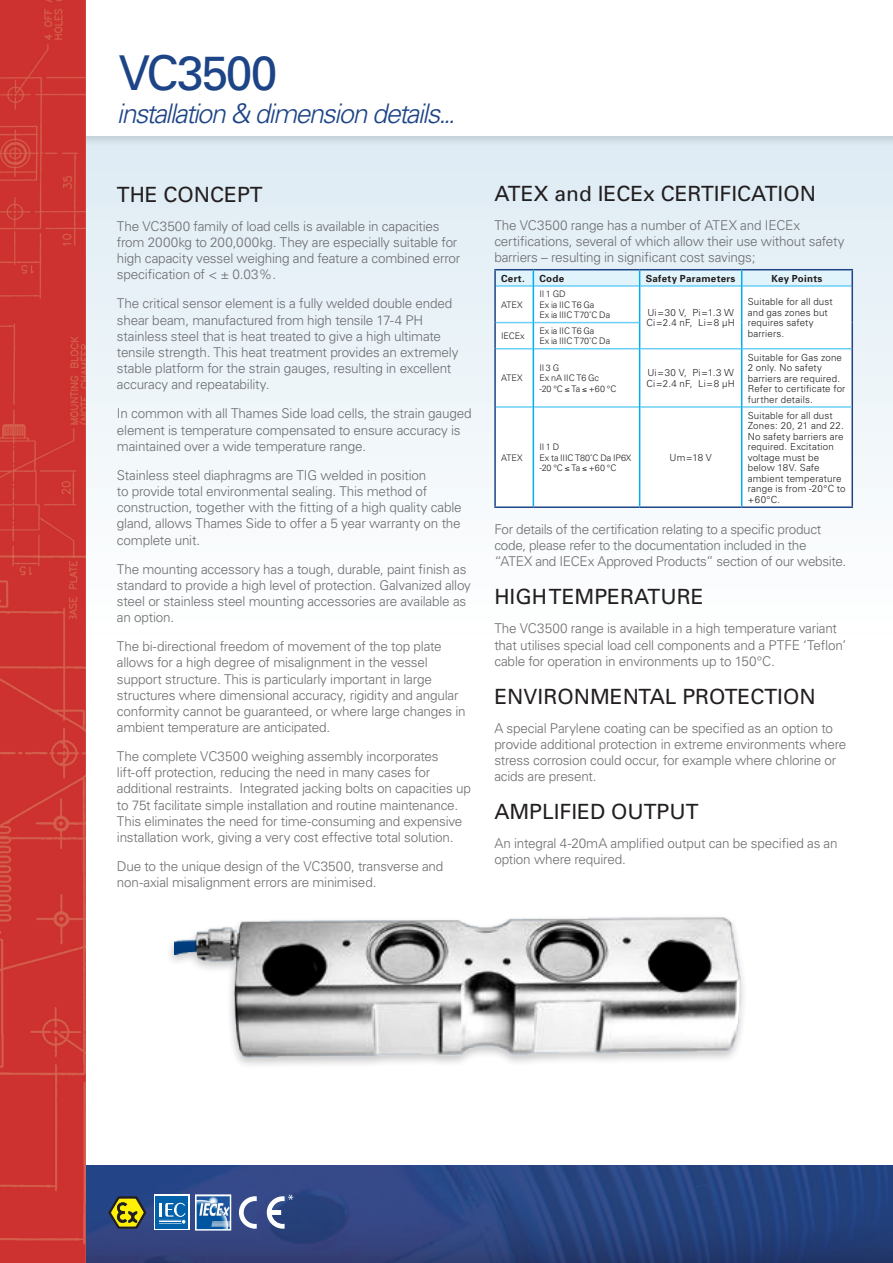
<style>
.page{position:relative;width:893px;height:1263px;background:#fff}
.page>*{position:absolute;margin:0;border:0;box-sizing:border-box;transform-origin:0 0}
.t1{font:48px "Univers";letter-spacing:-.04em;color:#1d4487}
.t2{font:italic 300 27px "Univers";letter-spacing:-.06em;color:#1d4487}
.t3{font:21px "Univers";color:#231f20}
.t4{font:300 13.5px/16.2px "Univers";letter-spacing:-.015em;color:#6c6d70}
.t5{font:300 9.75px/10.5px "Univers";letter-spacing:.015em;color:#231f20}
.t6{font:700 9.75px "Univers";letter-spacing:.03em;color:#231f20}
.t7{font:300 9px/10.5px "Univers";letter-spacing:-.01em;color:#231f20}
</style>
<div class="page">
<img style="left:85px;top:1165px;width:808px;height:98px">
<div style="left:0;top:136px;width:893px;height:498px;background:#231f20;opacity:.15"></div>
<img style="left:0;top:0;width:85px;height:1263px">
<img style="left:174px;top:917px;width:570px;height:148px">
<hr style="left:494px;top:269px;width:39px;height:1px;background:#1d4487">
<hr style="left:533px;top:269px;width:107px;height:1px;background:#1d4487">
<hr style="left:640px;top:269px;width:102px;height:1px;background:#1d4487">
<hr style="left:742px;top:269px;width:111px;height:1px;background:#1d4487">
<hr style="left:494px;top:506px;width:39px;height:2px;background:#1d4487">
<hr style="left:533px;top:506px;width:107px;height:2px;background:#1d4487">
<hr style="left:640px;top:506px;width:102px;height:2px;background:#1d4487">
<hr style="left:742px;top:506px;width:111px;height:2px;background:#1d4487">
<svg style="left:494px;top:270px;width:359px;height:237px"></svg>
<hr style="left:533px;top:349px;width:1px;height:58px;background:#00aeef">
<hr style="left:639px;top:349px;width:1px;height:58px;background:#00aeef">
<hr style="left:741px;top:349px;width:1px;height:58px;background:#00aeef">
<hr style="left:533px;top:407px;width:1px;height:99px;background:#00aeef">
<hr style="left:639px;top:407px;width:1px;height:99px;background:#00aeef">
<hr style="left:741px;top:407px;width:1px;height:99px;background:#00aeef">
<svg style="left:108px;top:1196px;width:38px;height:33px"></svg>
<div style="left:154px;top:1194px;width:36px;height:36px;background:#fff"></div>
<div style="left:155px;top:1196px;width:33px;height:33px;background:#0161aa"></div>
<svg style="left:159px;top:1203px;width:27px;height:21px"></svg>
<img style="left:197px;top:1196px;width:32px;height:32px">
<div style="left:195px;top:1194px;width:36px;height:36px;border:1px solid #fff"></div>
<svg style="left:239px;top:1194px;width:54px;height:35px"></svg>
<p class="t1" style="left:118px;top:45px;width:161px">VC3500</p>
<p class="t2" style="left:117px;top:97px;width:340px">installation &amp; dimension details...</p>
<p class="t3" style="left:117px;top:182px;width:147px">THE CONCEPT</p>
<p class="t4" style="left:117px;top:218px;width:345px">The VC3500 family of load cells is available in capacities from 2000kg to 200,000kg. They are especially suitable for high capacity vessel weighing and feature a combined error specification of &lt; ± 0.03%.</p>
<p class="t4" style="left:117px;top:296px;width:343px">The critical sensor element is a fully welded double ended shear beam, manufactured from high tensile 17-4 PH stainless steel that is heat treated to give a high ultimate tensile strength. This heat treatment provides an extremely stable platform for the strain gauges, resulting in excellent accuracy and repeatability.</p>
<p class="t4" style="left:117px;top:405px;width:356px">In common with all Thames Side load cells, the strain gauged element is temperature compensated to ensure accuracy is maintained over a wide temperature range.</p>
<p class="t4" style="left:117px;top:467px;width:346px">Stainless steel diaphragms are TIG welded in position<br>to provide total environmental sealing. This method of construction, together with the fitting of a high quality cable gland, allows Thames Side to offer a 5 year warranty on the complete unit.</p>
<p class="t4" style="left:117px;top:561px;width:356px">The mounting accessory has a tough, durable, paint finish as standard to provide a high level of protection. Galvanized alloy steel or stainless steel mounting accessories are available as an option.</p>
<p class="t4" style="left:117px;top:638px;width:350px">The bi-directional freedom of movement of the top plate allows for a high degree of misalignment in the vessel support structure. This is particularly important in large structures where dimensional accuracy, rigidity and angular conformity cannot be guaranteed, or where large changes in ambient temperature are anticipated.</p>
<p class="t4" style="left:117px;top:748px;width:356px">The complete VC3500 weighing assembly incorporates lift-off protection, reducing the need in many cases for additional restraints. Integrated jacking bolts on capacities up to 75t facilitate simple installation and routine maintenance.<br>This eliminates the need for time-consuming and expensive installation work, giving a very cost effective total solution.</p>
<p class="t4" style="left:117px;top:858px;width:328px">Due to the unique design of the VC3500, transverse and non-axial misalignment errors are minimised.</p>
<p class="t3" style="left:494px;top:181px;width:323px">ATEX and IECEx CERTIFICATION</p>
<p class="t4" style="left:494px;top:217px;width:352px">The VC3500 range has a number of ATEX and IECEx certifications, several of which allow their use without safety barriers – resulting in significant cost savings;</p>
<p class="t6" style="left:501px;top:272px;width:25px">Cert.</p>
<p class="t6" style="left:539px;top:272px;width:26px">Code</p>
<p class="t6" style="left:646px;top:272px;width:91px">Safety Parameters</p>
<p class="t6" style="left:772px;top:272px;width:52px">Key Points</p>
<p class="t7" style="left:501px;top:299px;width:23px">ATEX</p>
<p class="t7" style="left:539px;top:289px;width:72px">II 1 GD<br>Ex ia IIC T6 Ga<br>Ex ia IIIC T70˚C Da</p>
<p class="t5" style="left:646px;top:307px;width:90px">Ui=30 V, Pi=1.3 W<br>Ci=2.4 nF, Li=8 µH</p>
<p class="t5" style="left:748px;top:297px;width:87px">Suitable for all dust and gas zones but requires safety barriers.</p>
<p class="t7" style="left:501px;top:331px;width:25px">IECEx</p>
<p class="t7" style="left:539px;top:326px;width:72px">Ex ia IIC T6 Ga<br>Ex ia IIIC T70˚C Da</p>
<p class="t7" style="left:501px;top:373px;width:23px">ATEX</p>
<p class="t5" style="left:748px;top:352px;width:99px">Suitable for Gas zone<br>2 only. No safety barriers are required.<br>Refer to certificate for further details.</p>
<p class="t7" style="left:539px;top:362px;width:21px">II 3 G</p>
<p class="t7" style="left:539px;top:373px;width:61px">Ex nA IIC T6 Gc</p>
<p class="t7" style="left:539px;top:383px;width:79px">-20 °C ≤ Ta ≤ +60 °C</p>
<p class="t5" style="left:646px;top:368px;width:90px">Ui=30 V, Pi=1.3 W<br>Ci=2.4 nF, Li=8 µH</p>
<p class="t7" style="left:501px;top:452px;width:23px">ATEX</p>
<p class="t7" style="left:539px;top:442px;width:21px">II 1 D</p>
<p class="t7" style="left:539px;top:452px;width:94px">Ex ta IIIC T80˚C Da IP6X</p>
<p class="t7" style="left:539px;top:463px;width:79px">-20 °C ≤ Ta ≤ +60 °C</p>
<p class="t5" style="left:669px;top:452px;width:44px">Um=18 V</p>
<p class="t5" style="left:748px;top:410px;width:98px">Suitable for all dust<br>Zones: 20, 21 and 22.<br>No safety barriers are</p>
<p class="t5" style="left:748px;top:442px;width:99px">required. Excitation voltage must be below 18V. Safe ambient temperature range is from -20°C to +60°C.</p>
<p class="t4" style="left:494px;top:521px;width:353px">For details of the certification relating to a specific product code, please refer to the documentation included in the “ATEX and IECEx Approved Products” section of our website.</p>
<p class="t3" style="left:494px;top:585px;width:211px">HIGH TEMPERATURE</p>
<p class="t4" style="left:494px;top:620px;width:353px">The VC3500 range is available in a high temperature variant that utilises special load cell components and a PTFE ‘Teflon’ cable for operation in environments up to 150°C.</p>
<p class="t3" style="left:494px;top:684px;width:323px">ENVIRONMENTAL PROTECTION</p>
<p class="t4" style="left:494px;top:720px;width:354px">A special Parylene coating can be specified as an option to provide additional protection in extreme environments where stress corrosion could occur, for example where chlorine or acids are present.</p>
<p class="t3" style="left:494px;top:800px;width:206px">AMPLIFIED OUTPUT</p>
<p class="t4" style="left:494px;top:835px;width:345px">An integral 4-20mA amplified output can be specified as an option where required.</p>
</div>
